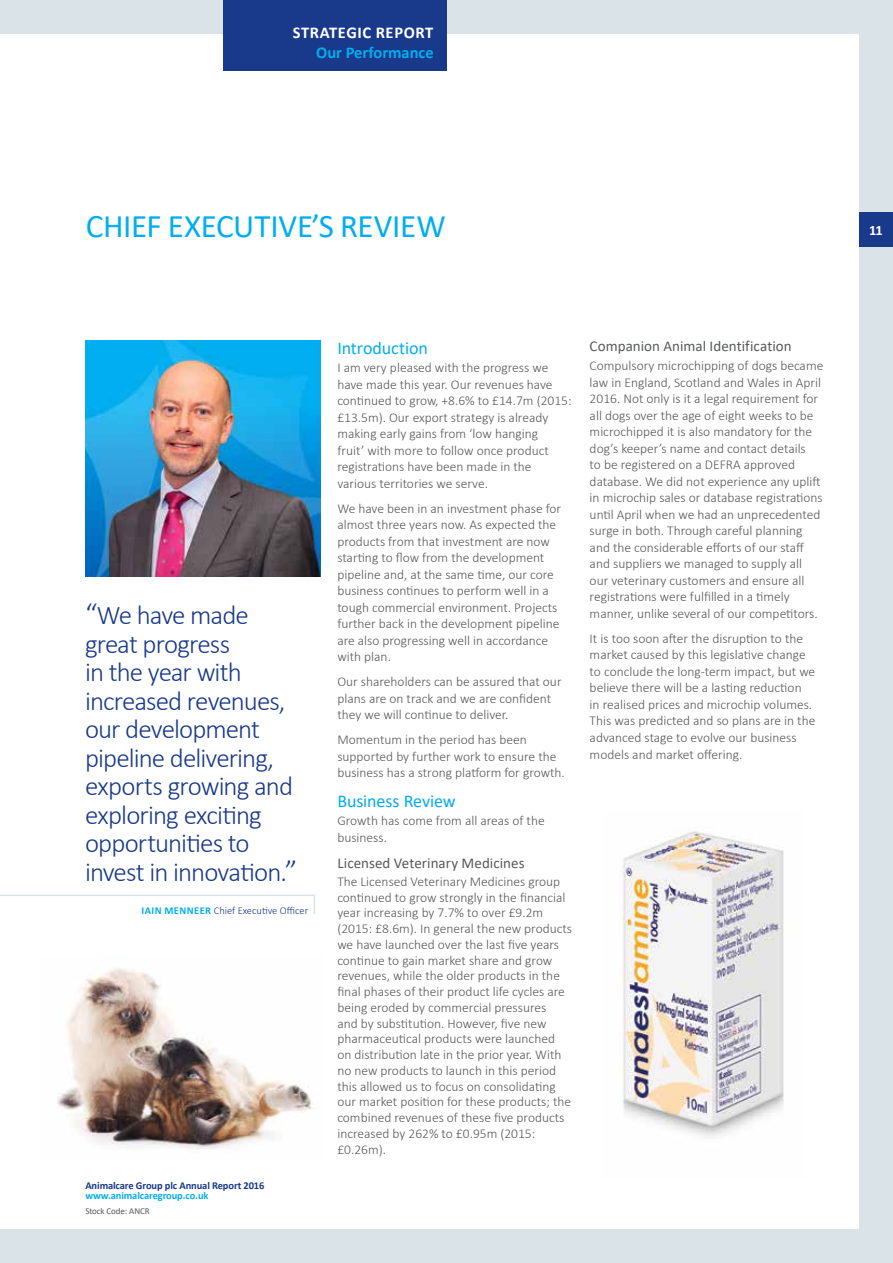
<style>
.page{position:relative;width:893px;height:1263px;background:#fff}
.page>*{position:absolute;margin:0;border:0;box-sizing:border-box;transform-origin:0 0}
.t1{font:33px "Calibri";letter-spacing:-.005em;color:#00aeef}
.t2{font:300 27px/28.5px "Calibri";letter-spacing:-.035em;color:#19398a}
.t3{font:18px "Calibri";letter-spacing:-.005em;color:#00aeef}
.t4{font:700 16.5px "Calibri";letter-spacing:.04em;color:#fff}
.t5{font:700 16.5px "Calibri";color:#00aeef}
.t6{font:15px "Calibri";letter-spacing:.005em;color:#58595b}
.t7{font:700 14.4px "Calibri";color:#fff}
.t8{font:300 13.5px/16.5px "Calibri";color:#58595b}
.t9{font:700 10.5px "Calibri";letter-spacing:-.01em;color:#19398a}
.t10{font:300 10.5px "Calibri";color:#19398a}
.t11{font:700 10.5px "Calibri";letter-spacing:-.01em;color:#00aeef}
.t12{font:9px "Calibri";letter-spacing:-.01em;color:#58595b}
.s1{font-size:30px}
.s2{font-weight:700;color:#00aeef}
</style>
<div class="page">
<div style="left:859px;top:0;width:34px;height:1263px;background:#dae3e8"></div>
<div style="left:0;top:0;width:880px;height:34px;background:#dae3e8"></div>
<div style="left:0;top:1229px;width:893px;height:34px;background:#dae3e8"></div>
<img style="left:85px;top:340px;width:235px;height:237px">
<svg style="left:0;top:894px;width:315px;height:20px"></svg>
<img style="left:57px;top:968px;width:255px;height:181px">
<img style="left:619px;top:827px;width:165px;height:310px">
<div style="left:859px;top:213px;width:34px;height:34px;background:#19398a"></div>
<div style="left:223px;top:0;width:223px;height:71px;background:#19398a"></div>
<p class="t4" style="left:293px;top:21px;width:142px">STRATEGIC REPORT</p>
<p class="t5" style="left:316px;top:41px;width:119px">Our Performance</p>
<h1 class="t1" style="left:86px;top:203px;width:361px">CHIEF EXECUTIVE’S REVIEW</h1>
<h2 class="t2" style="left:85px;top:603px;width:214px"><span class="s1">“</span>We have made great progress<br>in the year with increased revenues, our development pipeline delivering, exports growing and exploring exciting opportunities to invest in innovation.<span class="s1">”</span></h2>
<p class="t10" style="left:141px;top:904px;width:168px"><span class="s2">IAIN MENNEER</span> Chief Executive Officer</p>
<p class="t9" style="left:85px;top:1178px;width:181px">Animalcare Group plc Annual Report 2016</p>
<p class="t11" style="left:85px;top:1188px;width:125px">www.animalcaregroup.co.uk</p>
<p class="t12" style="left:85px;top:1204px;width:66px">Stock Code: ANCR</p>
<h3 class="t3" style="left:337px;top:335px;width:92px">Introduction</h3>
<p class="t8" style="left:337px;top:361px;width:236px">I am very pleased with the progress we have made this year. Our revenues have continued to grow, +8.6% to £14.7m (2015: £13.5m). Our export strategy is already making early gains from ‘low hanging<br>fruit’ with more to follow once product registrations have been made in the various territories we serve.</p>
<p class="t8" style="left:337px;top:501px;width:225px">We have been in an investment phase for almost three years now. As expected the products from that investment are now starting to flow from the development pipeline and, at the same time, our core business continues to perform well in a tough commercial environment. Projects further back in the development pipeline are also progressing well in accordance with plan.</p>
<p class="t8" style="left:337px;top:675px;width:226px">Our shareholders can be assured that our plans are on track and we are confident they we will continue to deliver.</p>
<p class="t8" style="left:337px;top:733px;width:229px">Momentum in the period has been supported by further work to ensure the business has a strong platform for growth.</p>
<h3 class="t3" style="left:337px;top:788px;width:120px">Business Review</h3>
<p class="t8" style="left:337px;top:813px;width:209px">Growth has come from all areas of the business.</p>
<p class="t6" style="left:337px;top:852px;width:189px">Licensed Veterinary Medicines</p>
<p class="t8" style="left:337px;top:874px;width:236px;line-height:15.8px">The Licensed Veterinary Medicines group continued to grow strongly in the financial year increasing by 7.7% to over £9.2m (2015: £8.6m). In general the new products we have launched over the last five years continue to gain market share and grow revenues, while the older products in the final phases of their product life cycles are being eroded by commercial pressures<br>and by substitution. However, five new pharmaceutical products were launched on distribution late in the prior year. With no new products to launch in this period this allowed us to focus on consolidating our market position for these products; the combined revenues of these five products increased by 262% to £0.95m (2015: £0.26m).</p>
<p class="t6" style="left:590px;top:336px;width:204px">Companion Animal Identification</p>
<p class="t8" style="left:590px;top:358px;width:235px">Compulsory microchipping of dogs became law in England, Scotland and Wales in April 2016. Not only is it a legal requirement for all dogs over the age of eight weeks to be microchipped it is also mandatory for the dog’s keeper’s name and contact details<br>to be registered on a DEFRA approved database. We did not experience any uplift in microchip sales or database registrations until April when we had an unprecedented surge in both. Through careful planning and the considerable efforts of our staff and suppliers we managed to supply all our veterinary customers and ensure all registrations were fulfilled in a timely manner, unlike several of our competitors.</p>
<p class="t8" style="left:590px;top:631px;width:227px">It is too soon after the disruption to the market caused by this legislative change to conclude the long-term impact, but we believe there will be a lasting reduction<br>in realised prices and microchip volumes.<br>This was predicted and so plans are in the advanced stage to evolve our business models and market offering.</p>
<p class="t7" style="left:869px;top:220px;width:15px">11</p>
</div>
